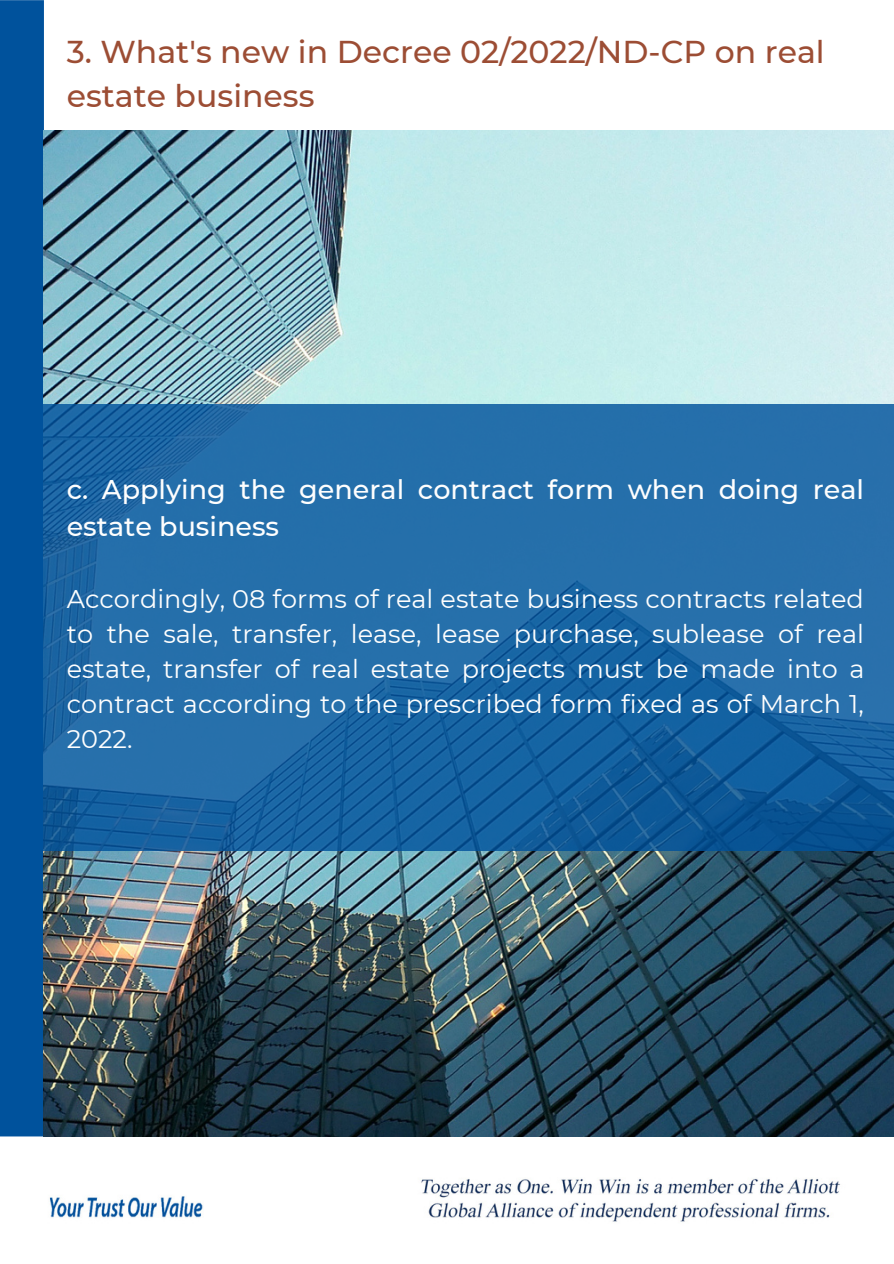
<style>
.page{position:relative;width:894px;height:1264px;background:#fff}
.page>*{position:absolute;margin:0;border:0;box-sizing:border-box;transform-origin:0 0}
.t1{font:500 31.5px/44px "Montserrat";color:#9c4d34}
.t2{font:500 27px/37.2px "Montserrat";color:#fefefe}
.t3{font:25.5px/35px "Montserrat";color:#fefefe;text-align:justify}
</style>
<div class="page">
<img style="left:49px;top:1178px;width:791px;height:44px">
<div style="left:0;top:0;width:44px;height:1136px;background:#00529c"></div>
<img style="left:43px;top:131px;width:850px;height:1005px">
<svg style="left:43px;top:404px;width:850px;height:446px;background:#1e68a5"></svg>
<p class="t1" style="left:67px;top:30px;width:759px">3. What's new in Decree 02/2022/ND-CP on real estate business</p>
<p class="t2" style="left:67px;top:470px;width:798px">c. Applying the general contract form when doing real estate business</p>
<p class="t3" style="left:67px;top:581px;width:799px">Accordingly, 08 forms of real estate business contracts related to the sale, transfer, lease, lease purchase, sublease of real estate, transfer of real estate projects must be made into a contract according to the prescribed form fixed as of March 1, 2022.</p>
</div>
